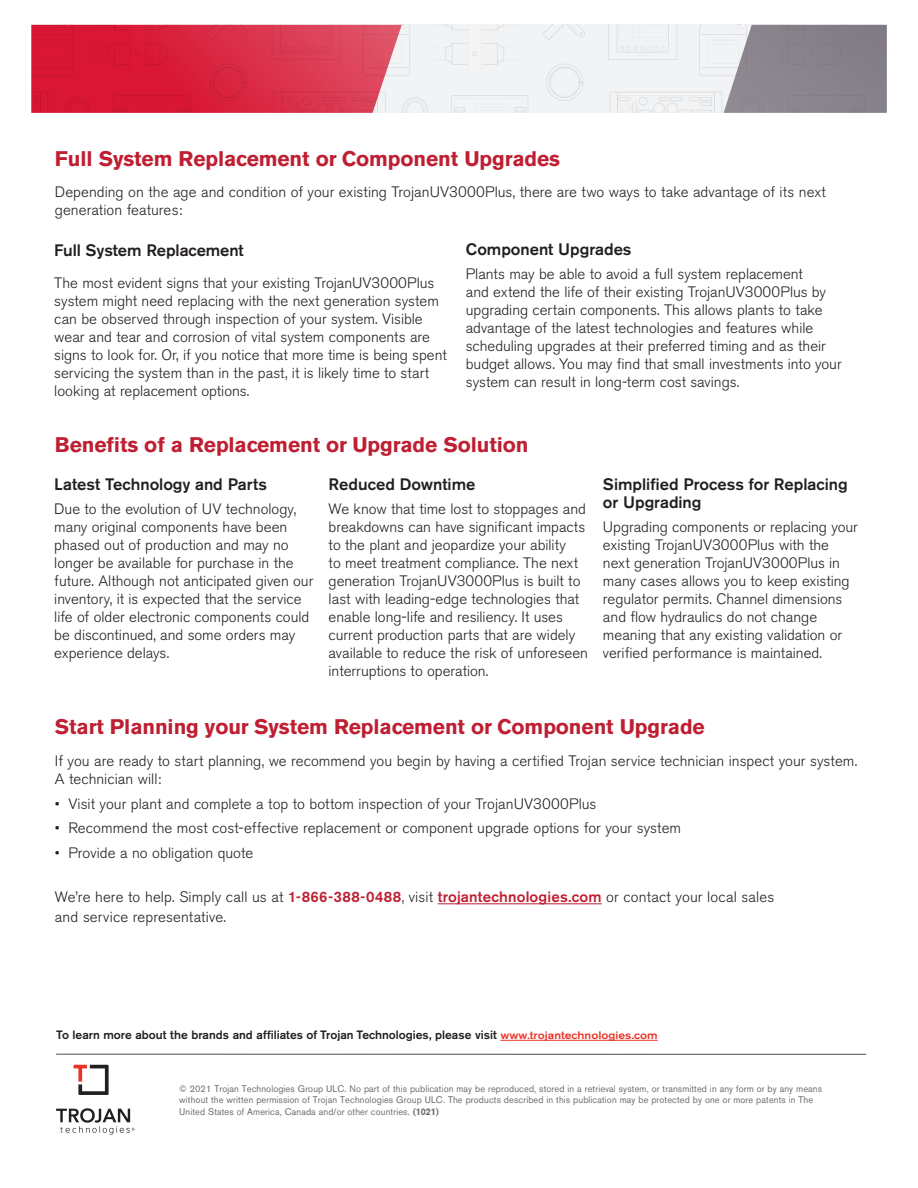
<style>
.page{position:relative;width:918px;height:1188px;background:#fff}
.page>*{position:absolute;margin:0;border:0;box-sizing:border-box;transform-origin:0 0}
.t1{font:700 21px "Akzidenz Grotesk BQ";letter-spacing:-.005em;color:#be1f32}
.t2{font:500 16.5px/18px "Akzidenz Grotesk BQ";letter-spacing:-.005em;color:#231f20}
.t3{font:300 15px/18px "Akzidenz Grotesk BQ";color:#231f20}
.bodysubhead_cliff{font:500 12px "Akzidenz Grotesk BQ";color:#231f20}
.address_body{font:9.6px/11.4px "Akzidenz Grotesk BQ";letter-spacing:.015em;color:#6c6d70;scale:.95 1}
.s1{font-weight:500;color:#be1f32}
.s2{font-size:10.8px;color:#ea3428}
.s3{font-weight:700}
</style>
<div class="page">
<div style="left:31px;top:25px;width:856px;height:88px;background:#f2f3f4"></div>
<svg style="left:543px;top:25px;width:42px;height:15px"></svg>
<svg style="left:546px;top:64px;width:37px;height:37px"></svg>
<svg style="left:31px;top:25px;width:497px;height:88px"></svg>
<svg style="left:608px;top:25px;width:279px;height:88px"></svg>
<hr style="left:438px;top:903px;width:164px;height:1px;background:#be1f32">
<hr style="left:500px;top:1040px;width:158px;height:1px;background:#ea3428">
<hr style="left:56px;top:1054px;width:810px;height:1px;background:#4b4c4d">
<svg style="left:74px;top:1065px;width:35px;height:30px"></svg>
<svg style="left:56px;top:1108px;width:79px;height:27px"></svg>
<p class="t1" style="left:55px;top:146px;width:507px">Full System Replacement or Component Upgrades</p>
<p class="t3" style="left:55px;top:183px;width:773px">Depending on the age and condition of your existing TrojanUV3000Plus, there are two ways to take advantage of its next generation features:</p>
<p class="t2" style="left:54px;top:241px;width:191px">Full System Replacement</p>
<p class="t3" style="left:54px;top:274px;width:394px">The most evident signs that your existing TrojanUV3000Plus system might need replacing with the next generation system can be observed through inspection of your system. Visible wear and tear and corrosion of vital system components are signs to look for. Or, if you notice that more time is being spent servicing the system than in the past, it is likely time to start looking at replacement options.</p>
<p class="t2" style="left:466px;top:240px;width:167px">Component Upgrades</p>
<p class="t3" style="left:466px;top:265px;width:377px">Plants may be able to avoid a full system replacement<br>and extend the life of their existing TrojanUV3000Plus by upgrading certain components. This allows plants to take advantage of the latest technologies and features while scheduling upgrades at their preferred timing and as their budget allows. You may find that small investments into your system can result in long-term cost savings.</p>
<p class="t1" style="left:55px;top:432px;width:475px">Benefits of a Replacement or Upgrade Solution</p>
<p class="t2" style="left:54px;top:475px;width:214px">Latest Technology and Parts</p>
<p class="t3" style="left:54px;top:501px;width:261px">Due to the evolution of UV technology, many original components have been phased out of production and may no longer be available for purchase in the future. Although not anticipated given our inventory, it is expected that the service life of older electronic components could be discontinued, and some orders may experience delays.</p>
<p class="t2" style="left:329px;top:475px;width:148px">Reduced Downtime</p>
<p class="t3" style="left:329px;top:501px;width:261px">We know that time lost to stoppages and breakdowns can have significant impacts to the plant and jeopardize your ability<br>to meet treatment compliance. The next generation TrojanUV3000Plus is built to last with leading-edge technologies that enable long-life and resiliency. It uses current production parts that are widely available to reduce the risk of unforeseen interruptions to operation.</p>
<p class="t2" style="left:603px;top:475px;width:246px">Simplified Process for Replacing or Upgrading</p>
<p class="t3" style="left:603px;top:519px;width:257px">Upgrading components or replacing your existing TrojanUV3000Plus with the next generation TrojanUV3000Plus in many cases allows you to keep existing regulator permits. Channel dimensions and flow hydraulics do not change meaning that any existing validation or verified performance is maintained.</p>
<p class="t1" style="left:55px;top:715px;width:651px">Start Planning your System Replacement or Component Upgrade</p>
<p class="t3" style="left:55px;top:752px;width:804px">If you are ready to start planning, we recommend you begin by having a certified Trojan service technician inspect your system.<br>A technician will:</p>
<p class="t3" style="left:55px;top:795px;width:543px">• Visit your plant and complete a top to bottom inspection of your TrojanUV3000Plus</p>
<p class="t3" style="left:55px;top:819px;width:628px">• Recommend the most cost-effective replacement or component upgrade options for your system</p>
<p class="t3" style="left:55px;top:844px;width:200px">• Provide a no obligation quote</p>
<p class="t3" style="left:55px;top:888px;width:721px;line-height:19.5px">We’re here to help. Simply call us at <span class="s1">1-866-388-0488</span>, visit <span class="s1">trojantechnologies.com</span> or contact your local sales and service representative.</p>
<p class="bodysubhead_cliff" style="left:56px;top:1028px;width:603px">To learn more about the brands and affiliates of Trojan Technologies, please visit <span class="s2">www.trojantechnologies.com</span></p>
<p class="address_body" style="left:179px;top:1083px;width:678px">© 2021 Trojan Technologies Group ULC. No part of this publication may be reproduced, stored in a retrieval system, or transmitted in any form or by any means without the written permission of Trojan Technologies Group ULC. The products described in this publication may be protected by one or more patents in The<br>United States of America, Canada and/or other countries. <span class="s3">(1021)</span></p>
</div>
